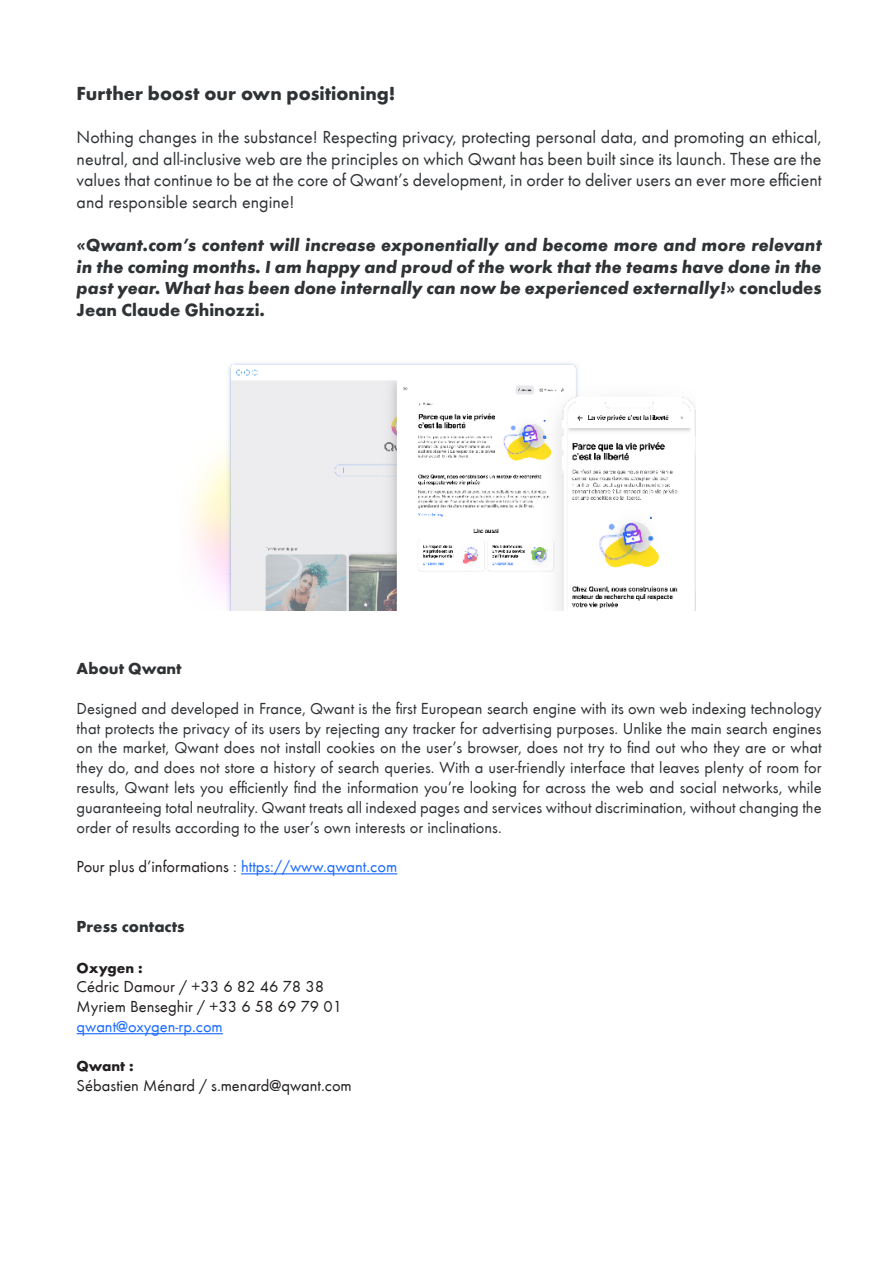
<style>
.page{position:relative;width:893px;height:1263px;background:#fff}
.page>*{position:absolute;margin:0;border:0;box-sizing:border-box;transform-origin:0 0}
.t1{font:700 19.5px "Futura Round";color:#2f3336}
.t2{font:18px/21.6px "Futura Round";color:#2f3336;text-align:justify}
.t3{font:italic 700 18px/21.6px "Futura Round";color:#2f3336;text-align:justify}
.t4{font:16.5px/19.8px "Futura Round";color:#2f3336;text-align:justify}
.t5{font:16.5px/19.8px "Futura Round";color:#231f20}
.t6{font:700 16.5px "Futura Round";color:#2f3336}
.t7{font:16.5px "Futura Round";color:#1a6aff}
.t8{font:700 15px "Futura Round";color:#231f20}
.s1{font-style:normal}
.s2{color:#2f3336}
.s3{color:#1a6aff}
</style>
<div class="page">
<hr style="left:241px;top:873px;width:156px;height:1px;background:#1a6aff">
<img style="left:190px;top:363px;width:506px;height:248px">
<hr style="left:77px;top:1033px;width:146px;height:1px;background:#1a6aff">
<p class="t1" style="left:77px;top:78px;width:320px">Further boost our own positioning!</p>
<p class="t2" style="left:77px;top:125px;width:746px">Nothing changes in the substance! Respecting privacy, protecting personal data, and promoting an ethical, neutral, and all-inclusive web are the principles on which Qwant has been built since its launch. These are the values that continue to be at the core of Qwant’s development, in order to deliver users an ever more efficient and responsible search engine!</p>
<p class="t3" style="left:77px;top:234px;width:747px">«Qwant.com’s content will increase exponentially and become more and more relevant in the coming months. I am happy and proud of the work that the teams have done in the past year. What has been done internally can now be experienced externally!» <span class="s1">concludes Jean Claude Ghinozzi.</span></p>
<p class="t6" style="left:77px;top:656px;width:107px">About Qwant</p>
<p class="t4" style="left:77px;top:697px;width:746px">Designed and developed in France, Qwant is the first European search engine with its own web indexing technology that protects the privacy of its users by rejecting any tracker for advertising purposes. Unlike the main search engines on the market, Qwant does not install cookies on the user’s browser, does not try to find out who they are or what they do, and does not store a history of search queries. With a user-friendly interface that leaves plenty of room for results, Qwant lets you efficiently find the information you’re looking for across the web and social networks, while guaranteeing total neutrality. Qwant treats all indexed pages and services without discrimination, without changing the order of results according to the user’s own interests or inclinations.</p>
<p class="t5" style="left:77px;top:856px;width:322px">Pour plus d’informations <span class="s2">:</span> <span class="s3">https://www.qwant.com</span></p>
<p class="t6" style="left:77px;top:913px;width:109px">Press contacts</p>
<p class="t8" style="left:77px;top:956px;width:67px">Oxygen :</p>
<p class="t5" style="left:77px;top:976px;width:267px">Cédric Damour / +33 6 82 46 78 38<br>Myriem Benseghir / +33 6 58 69 79 01</p>
<p class="t7" style="left:77px;top:1015px;width:148px">qwant@oxygen-rp.com</p>
<p class="t8" style="left:77px;top:1054px;width:58px">Qwant :</p>
<p class="t5" style="left:77px;top:1074px;width:277px">Sébastien Ménard / s.menard@qwant.com</p>
</div>
